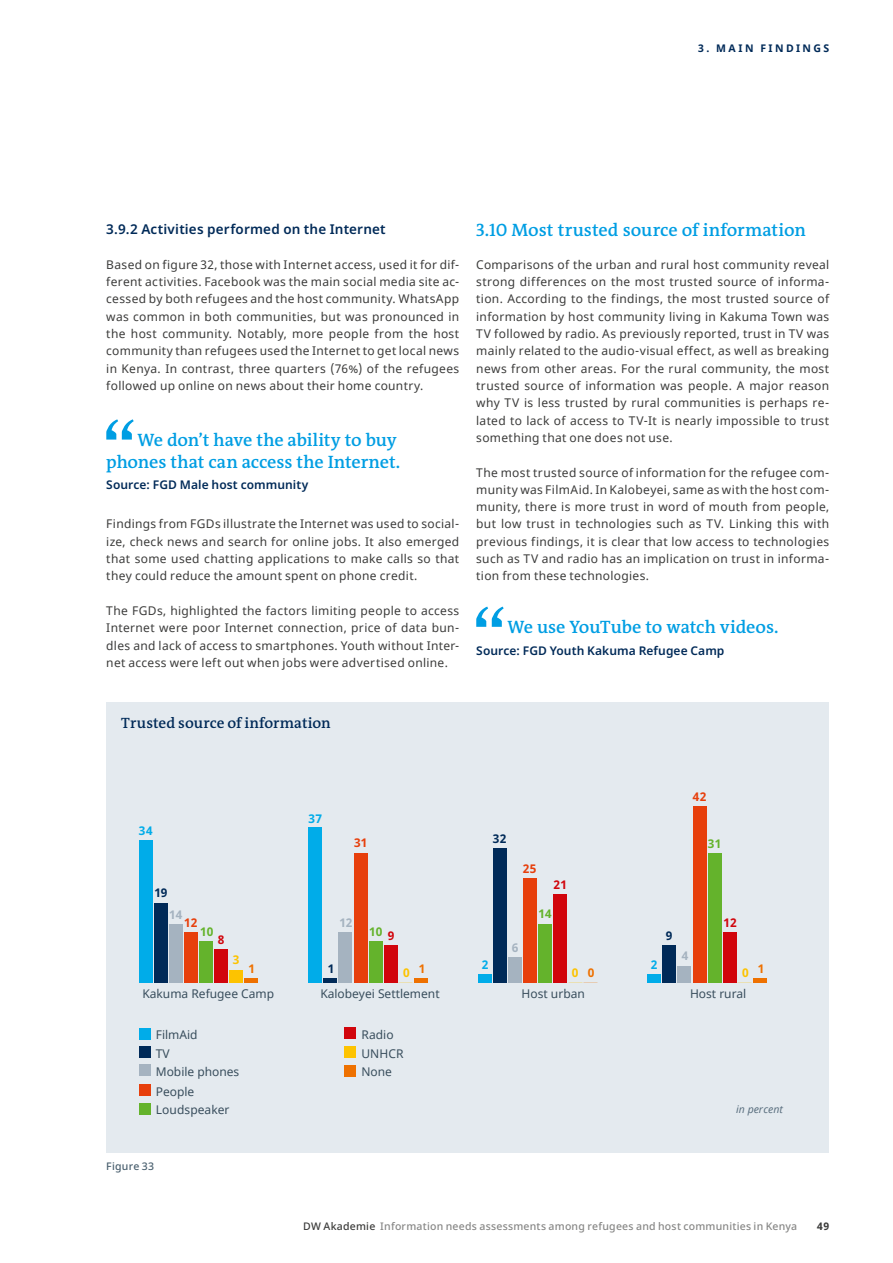
<style>
.page{position:relative;width:893px;height:1263px;background:#fff}
.page>*{position:absolute;margin:0;border:0;box-sizing:border-box;transform-origin:0 0}
.DWA_CD2018_Zitat_Hel{font:600 18px/21.6px "DW The Antiqua B W6";letter-spacing:-.01em;color:#009ee3;text-align:right}
.DWA_CD2018_Headline{font:600 18px "DW The Antiqua B W6";color:#009ee3}
.DWA_CD2018_Figures_H{font:600 15px "DW The Antiqua B W6";letter-spacing:.005em;color:#002a58}
.DWA_CD2018_FT_Zwisch{font:600 13.5px "Noto Sans";letter-spacing:.015em;color:#002a58}
.DWA_CD2018_Fließtext{font:12px/17.4px "Noto Sans";letter-spacing:.03em;color:#3b3b3a;text-align:justify}
.t1{font:12px/18.5px "Noto Sans";color:#384d5c}
.DWA_CD2018_Zitat_Hel-2{font:600 12px "Noto Sans";letter-spacing:.005em;color:#002a58}
.t2{font:700 12px "Noto Sans";letter-spacing:.005em;color:#64b32c}
.t3{font:700 12px "Noto Sans";letter-spacing:.03em;color:#e73f0c}
.t4{font:700 12px "Noto Sans";color:#fdc300}
.t5{font:700 12px "Noto Sans";color:#00ace9}
.t6{font:700 12px "Noto Sans";color:#002a58}
.t7{font:700 12px "Noto Sans";color:#d1050c}
.t8{font:700 12px "Noto Sans";color:#a5b3c0}
.t9{font:700 12px "Noto Sans";color:#ee7100}
.t10{font:500 10.5px "Noto Sans";letter-spacing:.02em;color:#878786}
.DWA_CD2018_Rubrik{font:700 10.5px "Noto Sans";letter-spacing:.23em;color:#002a58}
.t11{font:italic 10.5px "Noto Sans";color:#5a6f7f}
.Figure{font:500 10.5px "Noto Sans";letter-spacing:.02em;color:#495f6e}
.t12{font:700 10.5px "Noto Sans";color:#3b3b3a}
.s1{color:#ee7100}
.s2{color:#3b3b3a}
</style>
<div class="page">
<svg style="left:106px;top:419px;width:28px;height:21px"></svg>
<svg style="left:476px;top:607px;width:28px;height:20px"></svg>
<div style="left:106px;top:702px;width:723px;height:450px;background:#e4eaef"></div>
<div style="left:139px;top:1065px;width:11px;height:11px;background:#a5b3c0"></div>
<div style="left:139px;top:1028px;width:11px;height:11px;background:#00ace9"></div>
<div style="left:139px;top:1046px;width:11px;height:11px;background:#002a58"></div>
<div style="left:139px;top:1085px;width:11px;height:11px;background:#e73f0c"></div>
<div style="left:139px;top:1103px;width:11px;height:11px;background:#64b32c"></div>
<div style="left:345px;top:1028px;width:11px;height:11px;background:#d1050c"></div>
<div style="left:345px;top:1047px;width:11px;height:11px;background:#fdc300"></div>
<div style="left:345px;top:1065px;width:11px;height:11px;background:#ee7100"></div>
<hr style="left:245px;top:978px;width:13px;height:4px;background:#ee7100">
<hr style="left:414px;top:978px;width:14px;height:4px;background:#ee7100">
<hr style="left:753px;top:978px;width:14px;height:4px;background:#ee7100">
<div style="left:229px;top:970px;width:14px;height:12px;background:#fdc300"></div>
<div style="left:214px;top:949px;width:14px;height:33px;background:#d1050c"></div>
<div style="left:384px;top:945px;width:13px;height:37px;background:#d1050c"></div>
<div style="left:553px;top:894px;width:14px;height:88px;background:#d1050c"></div>
<div style="left:723px;top:932px;width:13px;height:50px;background:#d1050c"></div>
<div style="left:199px;top:940px;width:14px;height:42px;background:#64b32c"></div>
<div style="left:369px;top:940px;width:13px;height:42px;background:#64b32c"></div>
<div style="left:538px;top:924px;width:14px;height:58px;background:#64b32c"></div>
<div style="left:708px;top:852px;width:13px;height:130px;background:#64b32c"></div>
<div style="left:184px;top:932px;width:14px;height:50px;background:#e73f0c"></div>
<div style="left:354px;top:852px;width:13px;height:130px;background:#e73f0c"></div>
<div style="left:523px;top:878px;width:14px;height:104px;background:#e73f0c"></div>
<div style="left:693px;top:806px;width:13px;height:176px;background:#e73f0c"></div>
<div style="left:169px;top:924px;width:14px;height:58px;background:#a5b3c0"></div>
<div style="left:339px;top:932px;width:13px;height:50px;background:#a5b3c0"></div>
<div style="left:508px;top:957px;width:14px;height:25px;background:#a5b3c0"></div>
<div style="left:678px;top:966px;width:13px;height:16px;background:#a5b3c0"></div>
<div style="left:154px;top:903px;width:14px;height:79px;background:#002a58"></div>
<hr style="left:324px;top:978px;width:13px;height:4px;background:#002a58">
<div style="left:493px;top:848px;width:14px;height:134px;background:#002a58"></div>
<div style="left:663px;top:945px;width:13px;height:37px;background:#002a58"></div>
<div style="left:139px;top:840px;width:14px;height:142px;background:#00ace9"></div>
<div style="left:309px;top:827px;width:13px;height:155px;background:#00ace9"></div>
<div style="left:478px;top:974px;width:14px;height:8px;background:#00ace9"></div>
<div style="left:647px;top:974px;width:14px;height:8px;background:#00ace9"></div>
<p class="DWA_CD2018_Rubrik" style="left:698px;top:41px;width:132px">3. MAIN FINDINGS</p>
<p class="DWA_CD2018_FT_Zwisch" style="left:106px;top:219px;width:281px">3.9.2 Activities performed on the Internet</p>
<p class="DWA_CD2018_Fließtext" style="left:106px;top:256px;width:354px">Based on figure 32, those with Internet access, used it for dif&shy;ferent activities. Facebook was the main social media site ac&shy;cessed by both refugees and the host community. WhatsApp was common in both communities, but was pronounced in the host community. Notably, more people from the host community than refugees used the Internet to get local news in Kenya. In contrast, three quarters (76%) of the refugees followed up online on news about their home country.</p>
<p class="DWA_CD2018_Zitat_Hel" style="left:106px;top:429px;width:296px">We don’t have the ability to buy phones that can access the Internet.</p>
<p class="DWA_CD2018_Zitat_Hel-2" style="left:106px;top:476px;width:203px">Source: FGD Male host community</p>
<p class="DWA_CD2018_Fließtext" style="left:106px;top:516px;width:354px">Findings from FGDs illustrate the Internet was used to social&shy;ize, check news and search for online jobs. It also emerged that some used chatting applications to make calls so that they could reduce the amount spent on phone credit.</p>
<p class="DWA_CD2018_Fließtext" style="left:106px;top:602px;width:354px">The FGDs, highlighted the factors limiting people to access Internet were poor Internet connection, price of data bun&shy;dles and lack of access to smartphones. Youth without Inter&shy;net access were left out when jobs were advertised online.</p>
<p class="DWA_CD2018_Headline" style="left:476px;top:219px;width:331px">3.10 Most trusted source of information</p>
<p class="DWA_CD2018_Fließtext" style="left:476px;top:256px;width:354px">Comparisons of the urban and rural host community reveal strong differences on the most trusted source of informa&shy;tion. According to the findings, the most trusted source of information by host community living in Kakuma Town was TV followed by radio. As previously reported, trust in TV was mainly related to the audio-visual effect, as well as breaking news from other areas. For the rural community, the most trusted source of information was people. A major reason why TV is less trusted by rural communities is perhaps re&shy;lated to lack of access to TV-It is nearly impossible to trust something that one does not use.</p>
<p class="DWA_CD2018_Fließtext" style="left:476px;top:464px;width:354px">The most trusted source of information for the refugee com&shy;munity was FilmAid. In Kalobeyei, same as with the host com&shy;munity, there is more trust in word of mouth from people, but low trust in technologies such as TV. Linking this with previous findings, it is clear that low access to technologies such as TV and radio has an implication on trust in informa&shy;tion from these technologies.</p>
<p class="DWA_CD2018_Zitat_Hel" style="left:508px;top:616px;width:272px">We use YouTube to watch videos.</p>
<p class="DWA_CD2018_Zitat_Hel-2" style="left:476px;top:642px;width:250px">Source: FGD Youth Kakuma Refugee Camp</p>
<p class="DWA_CD2018_Figures_H" style="left:121px;top:713px;width:211px">Trusted source of information</p>
<p class="t5" style="left:139px;top:822px;width:15px">34</p>
<p class="t6" style="left:154px;top:884px;width:15px">19</p>
<p class="t8" style="left:169px;top:907px;width:15px">14</p>
<p class="t3" style="left:184px;top:914px;width:15px">12</p>
<p class="t2" style="left:200px;top:924px;width:15px">10</p>
<p class="t7" style="left:218px;top:931px;width:8px">8</p>
<p class="t4" style="left:233px;top:951px;width:8px">3</p>
<p class="t9" style="left:249px;top:960px;width:8px">1</p>
<p class="t5" style="left:309px;top:810px;width:15px">37</p>
<p class="t3" style="left:354px;top:835px;width:15px">31</p>
<p class="t8" style="left:340px;top:914px;width:15px">12</p>
<p class="t2" style="left:369px;top:924px;width:15px">10</p>
<p class="t7" style="left:388px;top:927px;width:8px">9</p>
<p class="t6" style="left:328px;top:960px;width:8px">1</p>
<p class="t4" style="left:403px;top:964px;width:24px">0 <sup>1</sup></p>
<p class="t6" style="left:493px;top:830px;width:15px">32</p>
<p class="t3" style="left:523px;top:860px;width:15px">25</p>
<p class="t7" style="left:554px;top:876px;width:15px">21</p>
<p class="t2" style="left:538px;top:905px;width:15px">14</p>
<p class="t5" style="left:482px;top:956px;width:8px">2</p>
<p class="t8" style="left:512px;top:939px;width:8px">6</p>
<p class="t4" style="left:572px;top:964px;width:24px">0 <span class="s1">0</span></p>
<p class="t3" style="left:693px;top:788px;width:15px">42</p>
<p class="t2" style="left:708px;top:835px;width:15px">31</p>
<p class="t5" style="left:651px;top:956px;width:8px">2</p>
<p class="t6" style="left:666px;top:927px;width:8px">9</p>
<p class="t8" style="left:682px;top:947px;width:8px">4</p>
<p class="t7" style="left:724px;top:914px;width:15px">12</p>
<p class="t4" style="left:742px;top:964px;width:24px">0 <sup>1</sup></p>
<p class="t1" style="left:142px;top:985px;width:133px">Kakuma Refugee Camp</p>
<p class="t1" style="left:320px;top:985px;width:121px">Kalobeyei Settlement</p>
<p class="t1" style="left:522px;top:985px;width:65px">Host urban</p>
<p class="t1" style="left:690px;top:985px;width:58px">Host rural</p>
<p class="t1" style="left:156px;top:1026px;width:85px">FilmAid<br>TV<br>Mobile phones</p>
<p class="t1" style="left:156px;top:1083px;width:75px">People<br>Loudspeaker</p>
<p class="t1" style="left:361px;top:1026px;width:44px">Radio<br>UNHCR<br>None</p>
<p class="t11" style="left:736px;top:1102px;width:48px">in percent</p>
<p class="Figure" style="left:106px;top:1158px;width:49px">Figure 33</p>
<p class="t10" style="left:303px;top:1219px;width:495px"><span class="s2">DW Akademie</span> Information needs assessments among refugees and host communities in Kenya</p>
<p class="t12" style="left:817px;top:1219px;width:13px">49</p>
</div>
